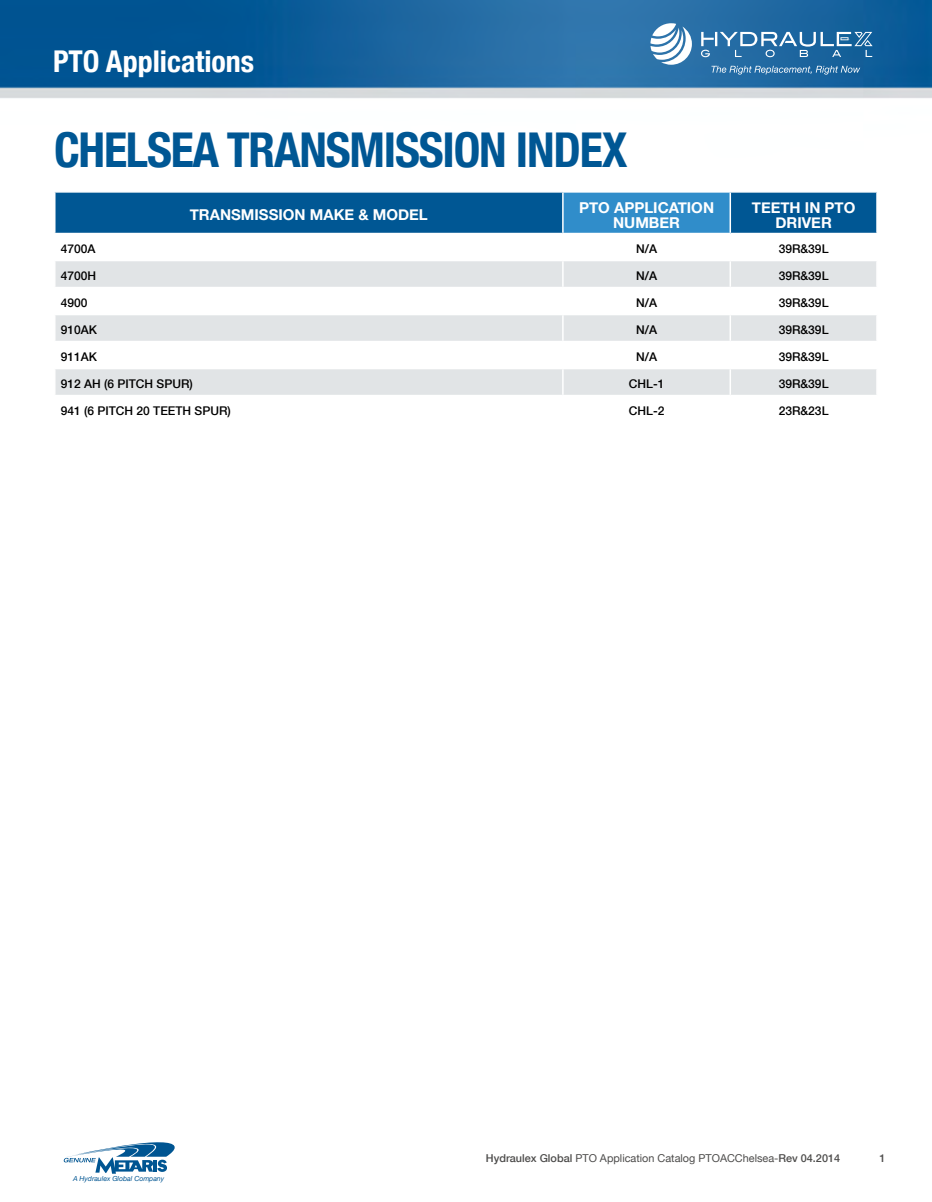
<style>
.page{position:relative;width:932px;height:1202px;background:#fff}
.page>*{position:absolute;margin:0;border:0;box-sizing:border-box;transform-origin:0 0}
.t1{font:700 condensed 48px "Helvetica Neue";letter-spacing:-.025em;color:#005794}
.t2{font:700 condensed 30px "Helvetica Neue";color:#fff}
.t3{font:700 15px/15px "Helvetica Neue";color:#fff;text-align:center}
.t4{font:500 12px "Helvetica Neue";color:#000}
.t5{font:10.8px "Helvetica Neue";color:#4d4c4b}
.t6{font:500 10.8px "Helvetica Neue";color:#4d4c4b}
.t7{font:italic 6.9px "Helvetica Neue";color:#005592}
.s1{font-weight:500}
</style>
<div class="page">
<img style="left:0;top:0;width:932px;height:1174px">
<svg style="left:650px;top:23px;width:42px;height:42px"></svg>
<svg style="left:711px;top:66px;width:149px;height:9px"></svg>
<svg style="left:701px;top:32px;width:171px;height:25px;background:#4d87b4"></svg>
<svg style="left:63px;top:1132px;width:124px;height:41px"></svg>
<hr style="left:54px;top:191px;width:509px;height:2px;background:#fff">
<hr style="left:54px;top:193px;width:2px;height:40px;background:#fff">
<hr style="left:563px;top:191px;width:167px;height:2px;background:#fff">
<hr style="left:730px;top:191px;width:147px;height:2px;background:#fff">
<hr style="left:876px;top:193px;width:2px;height:40px;background:#fff">
<hr style="left:54px;top:233px;width:509px;height:1px;background:#fff">
<hr style="left:54px;top:234px;width:2px;height:26px;background:#fff">
<hr style="left:876px;top:234px;width:2px;height:26px;background:#fff">
<hr style="left:54px;top:260px;width:509px;height:1px;background:#fff">
<hr style="left:54px;top:261px;width:2px;height:26px;background:#fff">
<hr style="left:876px;top:261px;width:2px;height:26px;background:#fff">
<hr style="left:54px;top:287px;width:509px;height:1px;background:#fff">
<hr style="left:54px;top:288px;width:2px;height:26px;background:#fff">
<hr style="left:876px;top:288px;width:2px;height:26px;background:#fff">
<hr style="left:54px;top:314px;width:509px;height:1px;background:#fff">
<hr style="left:54px;top:315px;width:2px;height:26px;background:#fff">
<hr style="left:876px;top:315px;width:2px;height:26px;background:#fff">
<hr style="left:54px;top:341px;width:509px;height:1px;background:#fff">
<hr style="left:54px;top:342px;width:2px;height:26px;background:#fff">
<hr style="left:876px;top:342px;width:2px;height:26px;background:#fff">
<hr style="left:54px;top:368px;width:509px;height:1px;background:#fff">
<hr style="left:54px;top:369px;width:2px;height:26px;background:#fff">
<hr style="left:876px;top:369px;width:2px;height:26px;background:#fff">
<hr style="left:54px;top:395px;width:509px;height:1px;background:#fff">
<hr style="left:54px;top:396px;width:2px;height:26px;background:#fff">
<svg style="left:55px;top:192px;width:822px;height:230px"></svg>
<hr style="left:730px;top:395px;width:147px;height:1px;background:#fff">
<hr style="left:729px;top:396px;width:2px;height:26px;background:#fff">
<hr style="left:876px;top:396px;width:2px;height:26px;background:#fff">
<hr style="left:54px;top:422px;width:509px;height:1px;background:#fff">
<hr style="left:563px;top:422px;width:167px;height:1px;background:#fff">
<hr style="left:730px;top:422px;width:147px;height:1px;background:#fff">
<h2 class="t2" style="left:53px;top:37px;width:203px">PTO Applications</h2>
<h1 class="t1" style="left:54px;top:110px;width:575px">CHELSEA TRANSMISSION INDEX</h1>
<p class="t3" style="left:190px;top:208px;width:240px">TRANSMISSION MAKE &amp; MODEL</p>
<p class="t3" style="left:579px;top:200px;width:136px">PTO APPLICATION<br>NUMBER</p>
<p class="t3" style="left:752px;top:200px;width:105px">TEETH IN PTO<br>DRIVER</p>
<p class="t4" style="left:61px;top:239px;width:36px">4700A</p>
<p class="t4" style="left:636px;top:239px;width:22px">N/A</p>
<p class="t4" style="left:779px;top:239px;width:51px">39R&amp;39L</p>
<p class="t4" style="left:61px;top:266px;width:37px">4700H</p>
<p class="t4" style="left:636px;top:266px;width:22px">N/A</p>
<p class="t4" style="left:779px;top:266px;width:51px">39R&amp;39L</p>
<p class="t4" style="left:61px;top:293px;width:28px">4900</p>
<p class="t4" style="left:636px;top:293px;width:22px">N/A</p>
<p class="t4" style="left:779px;top:293px;width:51px">39R&amp;39L</p>
<p class="t4" style="left:61px;top:320px;width:38px">910AK</p>
<p class="t4" style="left:636px;top:320px;width:22px">N/A</p>
<p class="t4" style="left:779px;top:320px;width:51px">39R&amp;39L</p>
<p class="t4" style="left:61px;top:347px;width:38px">911AK</p>
<p class="t4" style="left:636px;top:347px;width:22px">N/A</p>
<p class="t4" style="left:779px;top:347px;width:51px">39R&amp;39L</p>
<p class="t4" style="left:61px;top:374px;width:134px">912 AH (6 PITCH SPUR)</p>
<p class="t4" style="left:629px;top:374px;width:37px">CHL-1</p>
<p class="t4" style="left:779px;top:374px;width:51px">39R&amp;39L</p>
<p class="t4" style="left:61px;top:401px;width:172px">941 (6 PITCH 20 TEETH SPUR)</p>
<p class="t4" style="left:629px;top:401px;width:37px">CHL-2</p>
<p class="t4" style="left:779px;top:401px;width:51px">23R&amp;23L</p>
<p class="t7" style="left:73px;top:1173px;width:93px">A Hydraulex Global Company</p>
<p class="t5" style="left:486px;top:1150px;width:356px"><span class="s1">Hydraulex Global</span> PTO Application Catalog PTOACChelsea-<span class="s1">Rev 04.2014</span></p>
<p class="t6" style="left:879px;top:1149px;width:8px">1</p>
</div>
